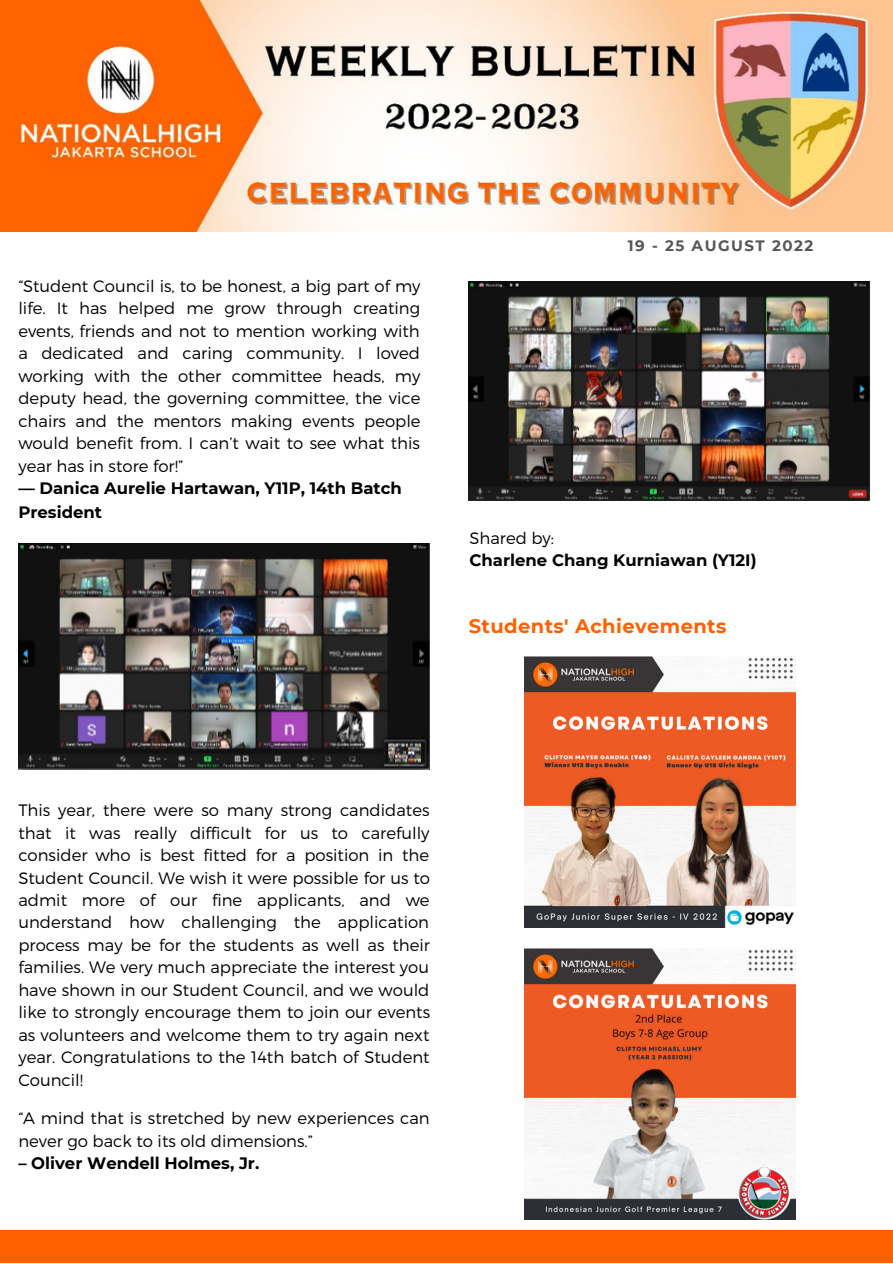
<style>
.page{position:relative;width:893px;height:1264px;background:#fff}
.page>*{position:absolute;margin:0;border:0;box-sizing:border-box;transform-origin:0 0}
.t1{font:700 19.5px "Montserrat";letter-spacing:.02em;color:#ff6100}
.t2{font:300 16.5px/22.5px "Montserrat";color:#000;text-align:justify}
.t3{font:700 16.5px/23.5px "Montserrat";color:#000}
.t4{font:700 15px "Montserrat";letter-spacing:.1em;color:#565656}
</style>
<div class="page">
<div style="left:0;top:1230px;width:892px;height:32px;background:#ff6100"></div>
<img style="left:0;top:0;width:892px;height:231px">
<img style="left:18px;top:543px;width:412px;height:226px">
<img style="left:469px;top:281px;width:402px;height:219px">
<img style="left:524px;top:656px;width:271px;height:271px">
<img style="left:524px;top:948px;width:271px;height:271px">
<p class="t2" style="left:18px;top:274px;width:404px">“Student Council is, to be honest, a big part of my life. It has helped me grow through creating events, friends and not to mention working with a dedicated and caring community. I loved working with the other committee heads, my deputy head, the governing committee, the vice chairs and the mentors making events people would benefit from. I can’t wait to see what this year has in store for!”</p>
<p class="t3" style="left:18px;top:476px;width:385px">— Danica Aurelie Hartawan, Y11P, 14th Batch<br>President</p>
<p class="t4" style="left:627px;top:237px;width:187px">19 - 25 AUGUST 2022</p>
<p class="t2" style="left:469px;top:526px;width:86px">Shared by:</p>
<p class="t3" style="left:469px;top:548px;width:288px">Charlene Chang Kurniawan (Y12I)</p>
<p class="t1" style="left:469px;top:614px;width:259px">Students' Achievements</p>
<p class="t2" style="left:18px;top:798px;width:413px">This year, there were so many strong candidates that it was really difficult for us to carefully consider who is best fitted for a position in the Student Council. We wish it were possible for us to admit more of our fine applicants, and we understand how challenging the application process may be for the students as well as their families. We very much appreciate the interest you have shown in our Student Council, and we would like to strongly encourage them to join our events as volunteers and welcome them to try again next year. Congratulations to the 14th batch of Student Council!</p>
<p class="t2" style="left:18px;top:1106px;width:413px">“A mind that is stretched by new experiences can never go back to its old dimensions.”</p>
<p class="t3" style="left:18px;top:1151px;width:242px">– Oliver Wendell Holmes, Jr.</p>
</div>
